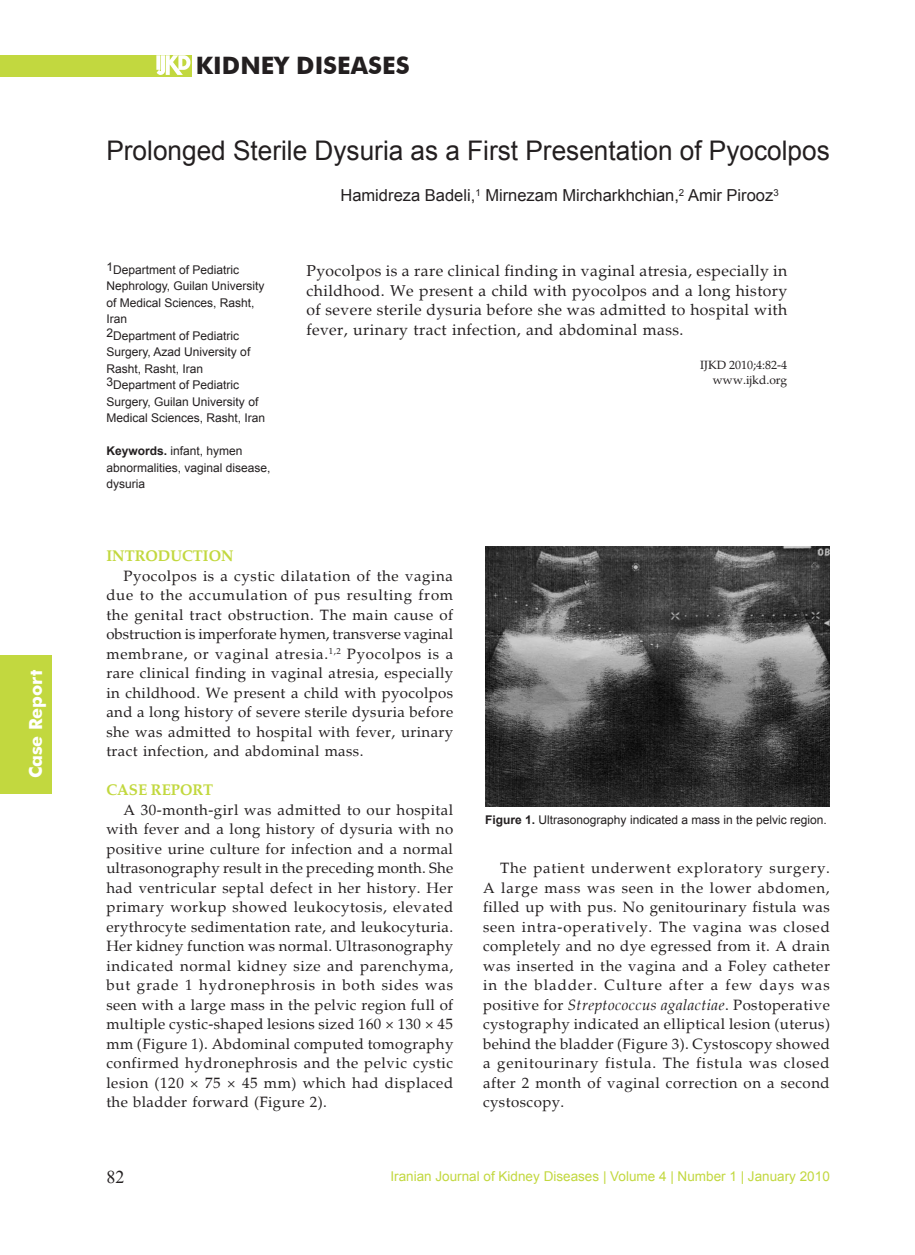
<style>
.page{position:relative;width:915px;height:1255px;background:#fff}
.page>*{position:absolute;margin:0;border:0;box-sizing:border-box;transform-origin:0 0}
.t1{font:27px "Arial";color:#231f20}
.t2{font:700 24px "Futura BT";color:#231f20}
.t3{font:700 18px "Futura BT";color:#fff}
.t4{font:18px "Times New Roman";color:#231f20}
.t5{font:16.5px "Arial";color:#231f20}
.t6{font:15.75px/19.5px "Palatino";letter-spacing:.025em;color:#231f20;text-align:justify}
.t7{font:700 15.75px "Palatino";color:#c2d83f;scale:.95 1}
.t8{font:15px/19.5px "Palatino";letter-spacing:.03em;color:#231f20;text-align:justify}
.t9{font:13.5px "Arial";color:#c2d83f}
.t10{font:12px/16.5px "Arial";color:#231f20}
.t11{font:12px/14.4px "Palatino";color:#231f20;text-align:right}
.s1{font-weight:700}
.s2{font-style:italic}
</style>
<div class="page">
<div style="left:0;top:55px;width:191px;height:22px;background:#c2d83f"></div>
<svg style="left:156px;top:55px;width:34px;height:20px"></svg>
<div style="left:0;top:655px;width:51px;height:138px;background:#c2d83f"></div>
<img style="left:485px;top:547px;width:344px;height:260px">
<p class="t3" style="left:25px;top:778px;width:110px;rotate:-90deg">CASE REPORT</p>
<h2 class="t2" style="left:196px;top:51px;width:215px">KIDNEY DISEASES</h2>
<h1 class="t1" style="left:106px;top:133px;width:724px">Prolonged Sterile Dysuria as a First Presentation of Pyocolpos</h1>
<p class="t5" style="left:340px;top:184px;width:439px">Hamidreza Badeli,<sup>1</sup> Mirnezam Mircharkhchian,<sup>2</sup> Amir Pirooz<sup>3</sup></p>
<p class="t10" style="left:106px;top:261px;width:160px">1Department of Pediatric<br>Nephrology, Guilan University of Medical Sciences, Rasht,<br>Iran<br>2Department of Pediatric<br>Surgery, Azad University of<br>Rasht, Rasht, Iran<br>3Department of Pediatric<br>Surgery, Guilan University of<br>Medical Sciences, Rasht, Iran</p>
<p class="t10" style="left:106px;top:443px;width:166px"><span class="s1">Keywords.</span> infant, hymen abnormalities, vaginal disease, dysuria</p>
<p class="t6" style="left:306px;top:262px;width:482px">Pyocolpos is a rare clinical finding in vaginal atresia, especially in childhood. We present a child with pyocolpos and a long history of severe sterile dysuria before she was admitted to hospital with fever, urinary tract infection, and abdominal mass.</p>
<p class="t11" style="left:700px;top:358px;width:89px">IJKD 2010;4:82-4 www.ijkd.org</p>
<p class="t7" style="left:106px;top:546px;width:135px">INTRODUCTION</p>
<p class="t8" style="left:106px;top:566px;width:348px;text-indent:17px">Pyocolpos is a cystic dilatation of the vagina due to the accumulation of pus resulting from the genital tract obstruction. The main cause of obstruction is imperforate hymen, transverse vaginal membrane, or vaginal atresia.<sup>1,2</sup> Pyocolpos is a rare clinical finding in vaginal atresia, especially in childhood. We present a child with pyocolpos and a long history of severe sterile dysuria before she was admitted to hospital with fever, urinary tract infection, and abdominal mass.</p>
<p class="t7" style="left:106px;top:780px;width:114px">CASE REPORT</p>
<p class="t8" style="left:106px;top:800px;width:348px;text-indent:17px">A 30-month-girl was admitted to our hospital with fever and a long history of dysuria with no positive urine culture for infection and a normal ultrasonography result in the preceding month. She had ventricular septal defect in her history. Her primary workup showed leukocytosis, elevated erythrocyte sedimentation rate, and leukocyturia.<br>Her kidney function was normal. Ultrasonography indicated normal kidney size and parenchyma, but grade 1 hydronephrosis in both sides was seen with a large mass in the pelvic region full of multiple cystic-shaped lesions sized 160 × 130 × 45 mm (Figure 1). Abdominal computed tomography confirmed hydronephrosis and the pelvic cystic lesion (120 × 75 × 45 mm) which had displaced the bladder forward (Figure 2).</p>
<p class="t10" style="left:485px;top:811px;width:343px"><span class="s1">Figure 1.</span> Ultrasonography indicated a mass in the pelvic region.</p>
<p class="t8" style="left:483px;top:858px;width:348px;text-indent:17px">The patient underwent exploratory surgery.<br>A large mass was seen in the lower abdomen, filled up with pus. No genitourinary fistula was seen intra-operatively. The vagina was closed completely and no dye egressed from it. A drain was inserted in the vagina and a Foley catheter in the bladder. Culture after a few days was positive for <span class="s2">Streptococcus agalactiae</span>. Postoperative cystography indicated an elliptical lesion (uterus) behind the bladder (Figure 3). Cystoscopy showed a genitourinary fistula. The fistula was closed after 2 month of vaginal correction on a second cystoscopy.</p>
<p class="t4" style="left:106px;top:1164px;width:19px">82</p>
<p class="t9" style="left:390px;top:1166px;width:440px">Iranian Journal of Kidney Diseases | Volume 4 | Number 1 | January 2010</p>
</div>
